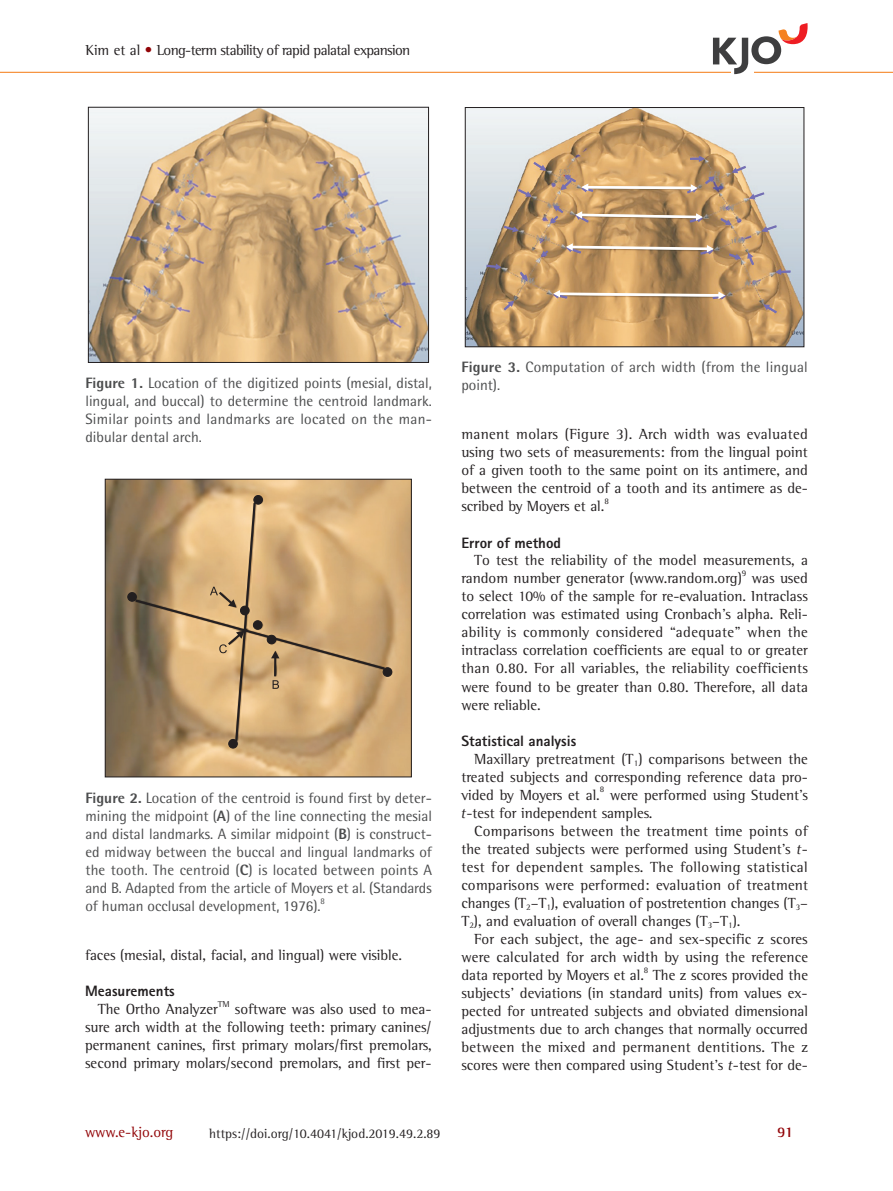
<style>
.page{position:relative;width:893px;height:1191px;background:#fff}
.page>*{position:absolute;margin:0;border:0;box-sizing:border-box;transform-origin:0 0}
.t1{font:15px/18px "Rotis Semi Serif Std";color:#231f20;text-align:justify}
.t2{font:15px/18px "Rotis Semi Sans Std";color:#4b4c4d;text-align:justify}
.t3{font:15px "Rotis Semi Serif Std";letter-spacing:-.04em;color:#231f20}
.t4{font:800 15px "Rotis Sans Serif Std";color:#231f20}
.t5{font:15px "Rotis Semi Serif Std";color:#920407}
.t6{font:700 15px "Rotis Semi Serif Std";color:#920407}
.t7{font:13.5px "Rotis Semi Serif Std";color:#231f20}
.t8{font:8.7px "Rotis Semi Serif Std";color:#231f20}
.t9{font:8.7px "Rotis Semi Sans Std";color:#4b4c4d}
.s1{color:#920407}
.s2{font-weight:800}
.s3{font-style:italic}
</style>
<div class="page">
<hr style="left:0;top:72px;width:893px;height:1px;background:#f58220">
<svg style="left:713px;top:23px;width:95px;height:51px"></svg>
<img style="left:90px;top:109px;width:337px;height:252px">
<div style="left:88px;top:107px;width:341px;height:256px;border:1px solid #231f20"></div>
<img style="left:107px;top:481px;width:303px;height:294px">
<div style="left:105px;top:479px;width:307px;height:298px;border:1px solid #231f20"></div>
<div style="left:254px;top:495px;width:8px;height:9px;background:#231f20;border-radius:50%"></div>
<div style="left:254px;top:495px;width:9px;height:9px;border:1px solid #231f20;border-radius:50%"></div>
<div style="left:128px;top:592px;width:8px;height:9px;background:#231f20;border-radius:50%"></div>
<div style="left:128px;top:592px;width:9px;height:9px;border:1px solid #231f20;border-radius:50%"></div>
<div style="left:383px;top:668px;width:9px;height:8px;background:#231f20;border-radius:50%"></div>
<div style="left:383px;top:667px;width:9px;height:9px;border:1px solid #231f20;border-radius:50%"></div>
<div style="left:229px;top:739px;width:8px;height:9px;background:#231f20;border-radius:50%"></div>
<div style="left:229px;top:739px;width:8px;height:9px;border:1px solid #231f20;border-radius:50%"></div>
<svg style="left:133px;top:500px;width:254px;height:243px;background:#c7a374"></svg>
<svg style="left:228px;top:599px;width:9px;height:8px"></svg>
<hr style="left:274px;top:654px;width:2px;height:22px;background:#231f20">
<svg style="left:271px;top:651px;width:8px;height:7px"></svg>
<svg style="left:210px;top:586px;width:8px;height:9px"></svg>
<svg style="left:273px;top:680px;width:6px;height:9px"></svg>
<svg style="left:219px;top:630px;width:26px;height:23px"></svg>
<img style="left:467px;top:109px;width:335px;height:236px">
<svg style="left:501px;top:300px;width:13px;height:12px"></svg>
<svg style="left:484px;top:263px;width:17px;height:7px"></svg>
<svg style="left:518px;top:269px;width:10px;height:11px"></svg>
<svg style="left:541px;top:248px;width:10px;height:9px"></svg>
<svg style="left:501px;top:224px;width:18px;height:8px"></svg>
<svg style="left:516px;top:187px;width:16px;height:10px"></svg>
<svg style="left:531px;top:160px;width:15px;height:11px"></svg>
<svg style="left:550px;top:205px;width:16px;height:19px"></svg>
<svg style="left:732px;top:164px;width:16px;height:10px"></svg>
<svg style="left:690px;top:156px;width:15px;height:6px"></svg>
<svg style="left:749px;top:190px;width:18px;height:10px"></svg>
<svg style="left:762px;top:223px;width:17px;height:10px"></svg>
<svg style="left:775px;top:269px;width:16px;height:6px"></svg>
<svg style="left:764px;top:304px;width:15px;height:11px"></svg>
<svg style="left:726px;top:251px;width:15px;height:9px"></svg>
<svg style="left:747px;top:253px;width:9px;height:14px"></svg>
<svg style="left:718px;top:216px;width:13px;height:10px"></svg>
<svg style="left:561px;top:174px;width:154px;height:21px;background:#cea87b"></svg>
<svg style="left:575px;top:211px;width:128px;height:14px;background:#bfa07c"></svg>
<svg style="left:566px;top:243px;width:148px;height:13px"></svg>
<svg style="left:553px;top:290px;width:173px;height:10px"></svg>
<div style="left:465px;top:107px;width:339px;height:240px;border:1px solid #231f20"></div>
<p class="t3" style="left:85px;top:41px;width:326px">Kim et al <span class="s1">•</span> Long-term stability of rapid palatal expansion</p>
<p class="t2" style="left:85px;top:374px;width:348px"><span class="s2">Figure 1.</span> Location of the digitized points (mesial, distal, lingual, and buccal) to determine the centroid landmark.<br>Similar points and landmarks are located on the man&shy;dibular dental arch.</p>
<p class="t2" style="left:85px;top:788px;width:348px"><span class="s2">Figure 2.</span> Location of the centroid is found first by deter&shy;mining the midpoint (<span class="s2">A</span>) of the line connecting the mesial and distal landmarks. A similar midpoint (<span class="s2">B</span>) is construct&shy;ed midway between the buccal and lingual landmarks of the tooth. The centroid (<span class="s2">C</span>) is located between points A and B. Adapted from the article of Moyers et al. (Standards of human occlusal development, 1976).</p>
<p class="t9" style="left:321px;top:895px;width:6px">8</p>
<p class="t1" style="left:85px;top:945px;width:319px">faces (mesial, distal, facial, and lingual) were visible.</p>
<p class="t4" style="left:85px;top:981px;width:91px">Measurements</p>
<p class="t1" style="left:98px;top:999px;width:121px">The Ortho Analyzer</p>
<p class="t8" style="left:218px;top:998px;width:13px">TM</p>
<p class="t1" style="left:85px;top:999px;width:348px;text-indent:150px">software was also used to mea&shy;sure arch width at the following teeth: primary canines/ permanent canines, first primary molars/first premolars, second primary molars/second premolars, and first per-</p>
<p class="t2" style="left:461px;top:358px;width:348px"><span class="s2">Figure 3.</span> Computation of arch width (from the lingual point).</p>
<p class="t1" style="left:461px;top:425px;width:348px">manent molars (Figure 3). Arch width was evaluated using two sets of measurements: from the lingual point of a given tooth to the same point on its antimere, and between the centroid of a tooth and its antimere as de&shy;scribed by Moyers et al.</p>
<p class="t8" style="left:604px;top:496px;width:6px">8</p>
<p class="t4" style="left:461px;top:533px;width:101px">Error of method</p>
<p class="t1" style="left:461px;top:551px;width:348px;text-indent:13px">To test the reliability of the model measurements, a random number generator (www.random.org)</p>
<p class="t8" style="left:742px;top:568px;width:6px">9</p>
<p class="t1" style="left:461px;top:569px;width:348px;text-indent:290px">was used to select 10% of the sample for re-evaluation. Intraclass correlation was estimated using Cronbach’s alpha. Reli&shy;ability is commonly considered “adequate” when the intraclass correlation coefficients are equal to or greater than 0.80. For all variables, the reliability coefficients were found to be greater than 0.80. Therefore, all data were reliable.</p>
<p class="t4" style="left:461px;top:731px;width:116px">Statistical analysis</p>
<p class="t1" style="left:461px;top:749px;width:348px;text-indent:13px">Maxillary pretreatment (T<sub>1</sub>) comparisons between the treated subjects and corresponding reference data pro&shy;vided by Moyers et al.</p>
<p class="t8" style="left:600px;top:784px;width:6px">8</p>
<p class="t1" style="left:460px;top:785px;width:349px;text-indent:150px">were performed using Student’s <span class="s3">t</span>-test for independent samples.</p>
<p class="t1" style="left:461px;top:821px;width:348px;text-indent:13px">Comparisons between the treatment time points of the treated subjects were performed using Student’s <span class="s3">t&shy;</span>test for dependent samples. The following statistical comparisons were performed: evaluation of treatment changes (T<sub>2</sub>–T<sub>1</sub>), evaluation of postretention changes (T<sub>3</sub>– T<sub>2</sub>), and evaluation of overall changes (T<sub>3</sub>–T<sub>1</sub>).</p>
<p class="t1" style="left:461px;top:929px;width:348px;text-indent:13px">For each subject, the age- and sex-specific z scores were calculated for arch width by using the reference data reported by Moyers et al.</p>
<p class="t8" style="left:644px;top:964px;width:6px">8</p>
<p class="t1" style="left:461px;top:965px;width:348px;text-indent:191px">The z scores provided the subjects’ deviations (in standard units) from values ex&shy;pected for untreated subjects and obviated dimensional adjustments due to arch changes that normally occurred between the mixed and permanent dentitions. The z scores were then compared using Student’s <span class="s3">t</span>-test for de-</p>
<p class="t5" style="left:85px;top:1122px;width:90px">www.e-kjo.org</p>
<p class="t7" style="left:209px;top:1125px;width:233px">https://doi.org/10.4041/kjod.2019.49.2.89</p>
<p class="t6" style="left:777px;top:1122px;width:17px">91</p>
</div>
